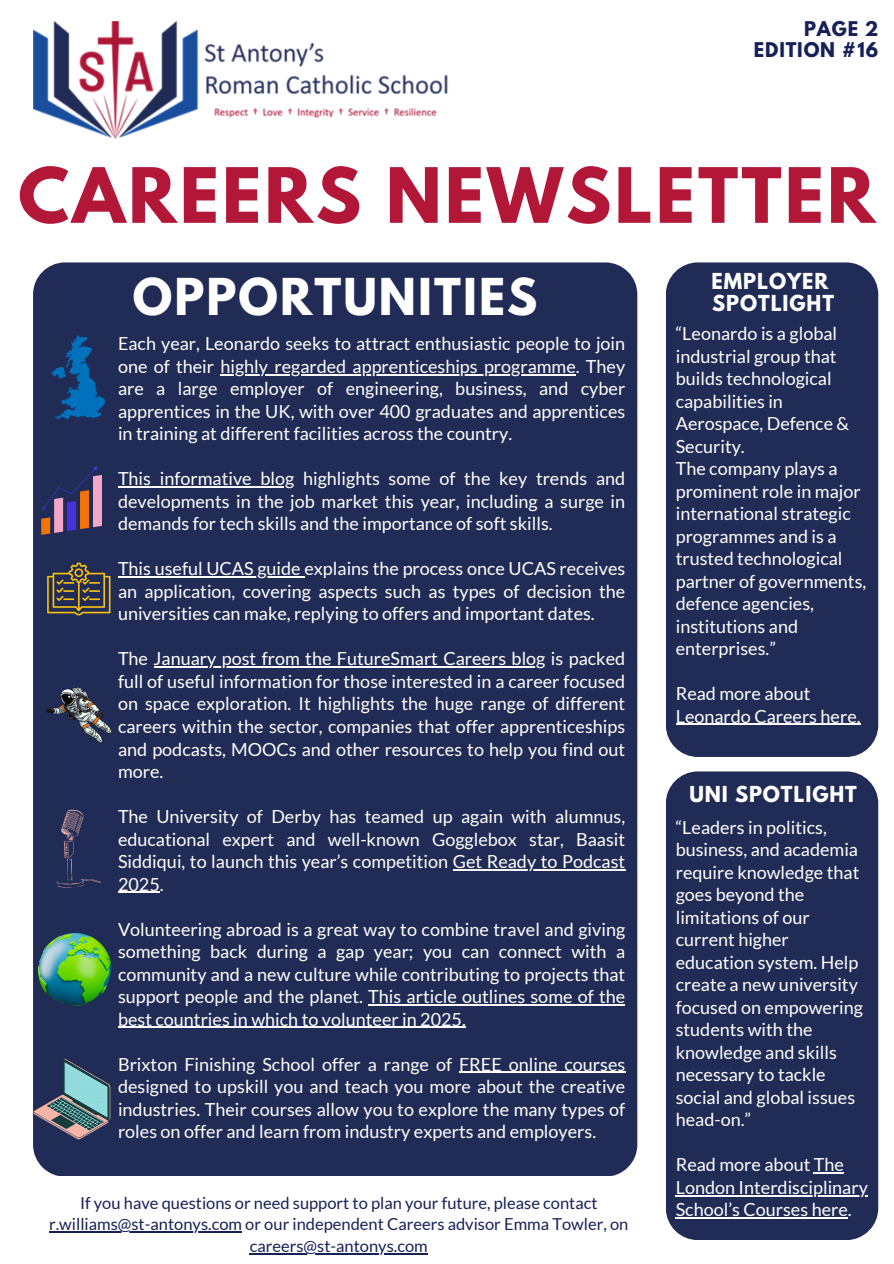
<style>
.page{position:relative;width:894px;height:1264px;background:#fff}
.page>*{position:absolute;margin:0;border:0;box-sizing:border-box;transform-origin:0 0}
.t1{font:700 67.5px "League Spartan";letter-spacing:.045em;color:#b21738}
.t2{font:700 45px "League Spartan";letter-spacing:.045em;color:#fff}
.t3{font:700 19.5px "League Spartan";letter-spacing:.045em;color:#fff}
.t4{font:18px/22.5px "Lato";color:#fff}
.t5{font:700 18px/20.2px "League Spartan";letter-spacing:.045em;color:#162158;text-align:right}
.t6{font:16.5px "Lato";color:#162158}
</style>
<div class="page">
<div style="left:33px;top:262px;width:604px;height:913px;background:#212c56;border-radius:32px"></div>
<div style="left:665px;top:262px;width:213px;height:494px;background:#212c56;border-radius:32px"></div>
<div style="left:665px;top:771px;width:213px;height:469px;background:#212c56;border-radius:32px"></div>
<img style="left:33px;top:21px;width:415px;height:117px">
<hr style="left:49px;top:1231px;width:193px;height:1px;background:#162158">
<hr style="left:250px;top:1252px;width:177px;height:2px;background:#162158">
<hr style="left:220px;top:374px;width:355px;height:1px;background:#fff">
<hr style="left:118px;top:486px;width:176px;height:1px;background:#fff">
<hr style="left:118px;top:576px;width:186px;height:1px;background:#fff">
<hr style="left:153px;top:666px;width:392px;height:1px;background:#fff">
<hr style="left:452px;top:869px;width:173px;height:1px;background:#fff">
<hr style="left:118px;top:891px;width:42px;height:1px;background:#fff">
<hr style="left:368px;top:1004px;width:257px;height:1px;background:#fff">
<hr style="left:118px;top:1026px;width:348px;height:1px;background:#fff">
<hr style="left:459px;top:1071px;width:166px;height:1px;background:#fff">
<svg style="left:33px;top:1058px;width:78px;height:81px"></svg>
<svg style="left:57px;top:809px;width:44px;height:79px"></svg>
<svg style="left:46px;top:687px;width:66px;height:56px"></svg>
<img style="left:39px;top:933px;width:72px;height:72px">
<svg style="left:51px;top:335px;width:55px;height:85px"></svg>
<svg style="left:41px;top:466px;width:61px;height:69px"></svg>
<svg style="left:47px;top:562px;width:63px;height:53px"></svg>
<hr style="left:675px;top:724px;width:185px;height:1px;background:#fff">
<hr style="left:813px;top:1172px;width:30px;height:1px;background:#fff">
<hr style="left:675px;top:1194px;width:192px;height:2px;background:#fff">
<hr style="left:675px;top:1217px;width:172px;height:1px;background:#fff">
<h4 class="t5" style="left:753px;top:21px;width:126px">PAGE 2<br>EDITION #16</h4>
<h2 class="t1" style="left:18px;top:162px;width:858px">CAREERS NEWSLETTER</h2>
<h3 class="t2" style="left:133px;top:274px;width:406px">OPPORTUNITIES</h3>
<p class="t4" style="left:118px;top:332px;width:508px">Each year, Leonardo seeks to attract enthusiastic people to join one of their highly regarded apprenticeships programme. They</p>
<p class="t4" style="left:118px;top:377px;width:508px;text-align:justify">are a large employer of engineering, business, and cyber apprentices in the UK, with over 400 graduates and apprentices in training at different facilities across the country.</p>
<p class="t4" style="left:118px;top:467px;width:508px;text-align:justify">This informative blog highlights some of the key trends and developments in the job market this year, including a surge in demands for tech skills and the importance of soft skills.</p>
<p class="t4" style="left:118px;top:557px;width:508px;text-align:justify">This useful UCAS guide explains the process once UCAS receives an application, covering aspects such as types of decision the universities can make, replying to offers and important dates.</p>
<h4 class="t4" style="left:118px;top:647px;width:508px">The January post from the FutureSmart Careers blog is packed</h4>
<h4 class="t4" style="left:118px;top:669px;width:508px;text-align:justify">full of useful information for those interested in a career focused on space exploration. It highlights the huge range of different careers within the sector, companies that offer apprenticeships and podcasts, MOOCs and other resources to help you find out more.</h4>
<h4 class="t4" style="left:118px;top:804px;width:508px">The University of Derby has teamed up again with alumnus,</h4>
<h3 class="t4" style="left:118px;top:827px;width:508px">educational expert and well-known Gogglebox star, Baasit<br>Siddiqui, to launch this year’s competition Get Ready to Podcast</h3>
<h4 class="t4" style="left:118px;top:872px;width:47px">2025.</h4>
<h4 class="t4" style="left:118px;top:917px;width:508px;text-align:justify">Volunteering abroad is a great way to combine travel and giving something back during a gap year; you can connect with a community and a new culture while contributing to projects that</h4>
<h4 class="t4" style="left:118px;top:984px;width:508px">support people and the planet. This article outlines some of the best countries in which to volunteer in 2025.</h4>
<h4 class="t4" style="left:118px;top:1052px;width:508px">Brixton Finishing School offer a range of FREE online courses designed to upskill you and teach you more about the creative</h4>
<h4 class="t4" style="left:118px;top:1097px;width:508px">industries. Their courses allow you to explore the many types of roles on offer and learn from industry experts and employers.</h4>
<p class="t6" style="left:80px;top:1192px;width:519px">If you have questions or need support to plan your future, please contact</p>
<p class="t6" style="left:49px;top:1214px;width:580px">r.williams@st-antonys.com or our independent Careers advisor Emma Towler, on</p>
<p class="t6" style="left:250px;top:1235px;width:179px">careers@st-antonys.com</p>
<p class="t3" style="left:711px;top:271px;width:118px">EMPLOYER</p>
<p class="t3" style="left:712px;top:293px;width:123px">SPOTLIGHT</p>
<h4 class="t4" style="left:675px;top:322px;width:192px">“Leonardo is a global industrial group that builds technological capabilities in<br>Aerospace, Defence &amp;<br>Security.<br>The company plays a prominent role in major international strategic programmes and is a trusted technological partner of governments, defence agencies, institutions and enterprises.”</h4>
<h4 class="t4" style="left:675px;top:682px;width:186px">Read more about<br>Leonardo Careers here.</h4>
<h1 class="t3" style="left:689px;top:785px;width:169px">UNI SPOTLIGHT</h1>
<h4 class="t4" style="left:675px;top:815px;width:189px">“Leaders in politics, business, and academia require knowledge that goes beyond the limitations of our current higher education system. Help create a new university focused on empowering students with the knowledge and skills necessary to tackle social and global issues head-on.”</h4>
<h4 class="t4" style="left:675px;top:1153px;width:170px">Read more about The</h4>
<h4 class="t4" style="left:675px;top:1175px;width:194px">London Interdisciplinary<br>School’s Courses here.</h4>
</div>
